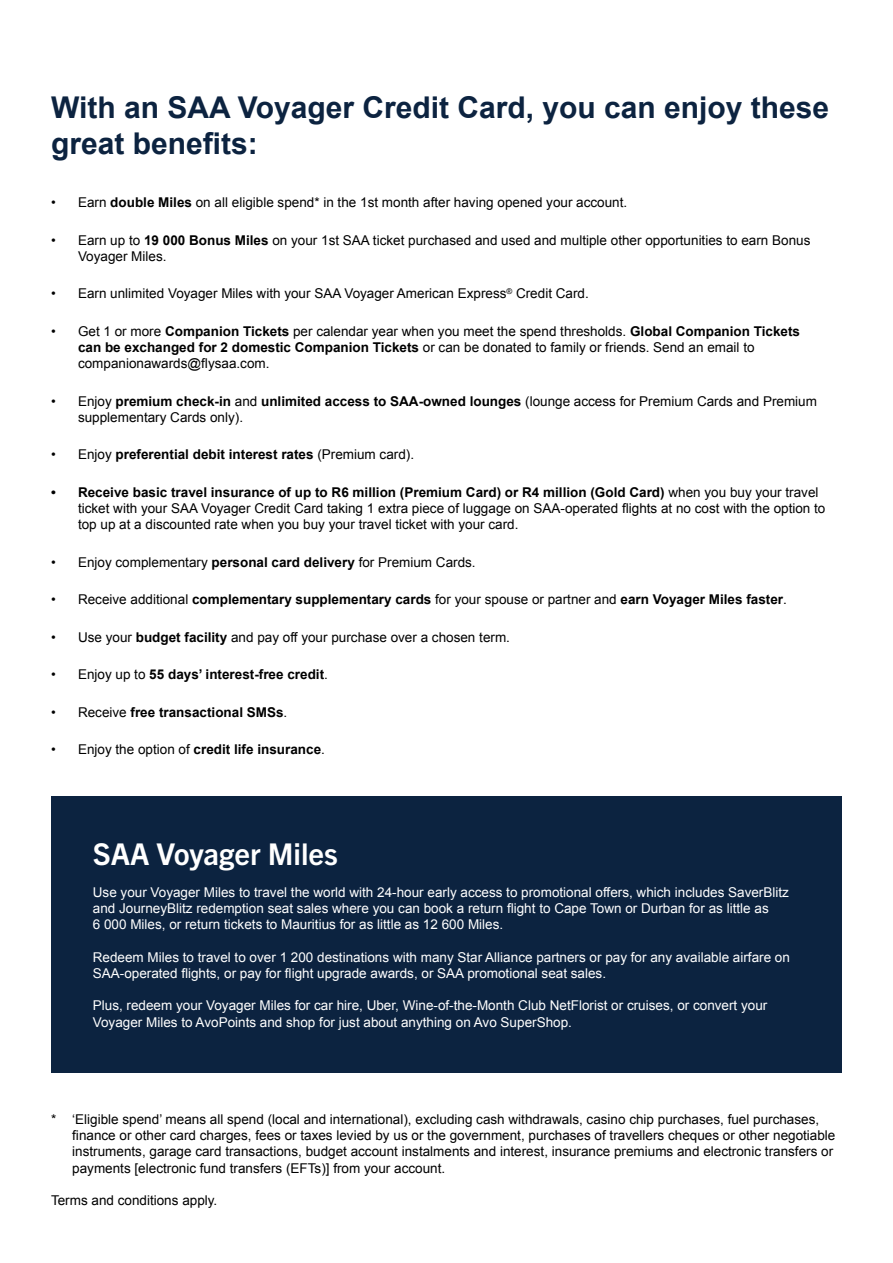
<style>
.page{position:relative;width:893px;height:1263px;background:#fff}
.page>*{position:absolute;margin:0;border:0;box-sizing:border-box;transform-origin:0 0}
.t1{font:700 30px/36px "Arial";color:#0c2340}
.t2{font:700 30px "Trade Gothic Next LT Pro";color:#fff}
.t3{font:13.5px/16.2px "Arial";color:#000}
.t4{font:13.5px/16.2px "Arial";color:#fff}
.t5{font:700 13.5px "Arial";color:#000}
.s1{font-weight:700}
.s2{font-weight:400}
</style>
<div class="page">
<div style="left:51px;top:796px;width:791px;height:276px;background:#0c2340"></div>
<h1 class="t1" style="left:51px;top:90px;width:780px">With an SAA Voyager Credit Card, you can enjoy these great benefits:</h1>
<p class="t3" style="left:51px;top:194px;width:578px">• Earn <span class="s1">double Miles</span> on all eligible spend* in the 1st month after having opened your account.</p>
<p class="t3" style="left:78px;top:232px;width:734px;text-indent:-27px">• Earn up to <span class="s1">19 000 Bonus Miles</span> on your 1st SAA ticket purchased and used and multiple other opportunities to earn Bonus<br>Voyager Miles.</p>
<p class="t3" style="left:51px;top:286px;width:539px">• Earn unlimited Voyager Miles with your SAA Voyager American Express<sup>®</sup> Credit Card.</p>
<p class="t3" style="left:78px;top:323px;width:724px;text-indent:-27px">• Get 1 or more <span class="s1">Companion Tickets</span> per calendar year when you meet the spend thresholds. <span class="s1">Global Companion Tickets can be exchanged for 2 domestic Companion Tickets</span> or can be donated to family or friends. Send an email to companionawards@flysaa.com.</p>
<p class="t3" style="left:78px;top:393px;width:740px;text-indent:-27px">• Enjoy <span class="s1">premium check-in</span> and <span class="s1">unlimited access to SAA-owned lounges</span> (lounge access for Premium Cards and Premium supplementary Cards only).</p>
<p class="t5" style="left:51px;top:446px;width:365px"><span class="s2">• Enjoy</span> preferential debit interest rates <span class="s2">(Premium card).</span></p>
<p class="t3" style="left:78px;top:484px;width:749px;text-indent:-27px"><span class="s1">• Receive basic travel insurance of up to R6 million (Premium Card) or R4 million (Gold Card)</span> when you buy your travel ticket with your SAA Voyager Credit Card taking 1 extra piece of luggage on SAA-operated flights at no cost with the option to top up at a discounted rate when you buy your travel ticket with your card.</p>
<p class="t3" style="left:51px;top:554px;width:426px">• Enjoy complementary <span class="s1">personal card delivery</span> for Premium Cards.</p>
<p class="t5" style="left:51px;top:590px;width:737px"><span class="s2">• Receive additional</span> complementary supplementary cards <span class="s2">for your spouse or partner and</span> earn Voyager Miles faster<span class="s2">.</span></p>
<p class="t3" style="left:51px;top:629px;width:460px">• Use your <span class="s1">budget facility</span> and pay off your purchase over a chosen term.</p>
<p class="t5" style="left:51px;top:665px;width:278px"><span class="s2">• Enjoy up to</span> 55 days’ interest-free credit<span class="s2">.</span></p>
<p class="t5" style="left:51px;top:703px;width:238px"><span class="s2">• Receive</span> free transactional SMSs<span class="s2">.</span></p>
<p class="t5" style="left:51px;top:740px;width:275px"><span class="s2">• Enjoy the option of</span> credit life insurance<span class="s2">.</span></p>
<h1 class="t2" style="left:93px;top:833px;width:246px">SAA Voyager Miles</h1>
<p class="t4" style="left:93px;top:884px;width:698px">Use your Voyager Miles to travel the world with 24-hour early access to promotional offers, which includes SaverBlitz and JourneyBlitz redemption seat sales where you can book a return flight to Cape Town or Durban for as little as<br>6 000 Miles, or return tickets to Mauritius for as little as 12 600 Miles.</p>
<p class="t4" style="left:93px;top:949px;width:699px">Redeem Miles to travel to over 1 200 destinations with many Star Alliance partners or pay for any available airfare on<br>SAA-operated flights, or pay for flight upgrade awards, or SAA promotional seat sales.</p>
<p class="t4" style="left:93px;top:998px;width:676px">Plus, redeem your Voyager Miles for car hire, Uber, Wine-of-the-Month Club NetFlorist or cruises, or convert your<br>Voyager Miles to AvoPoints and shop for just about anything on Avo SuperShop.</p>
<p class="t3" style="left:72px;top:1111px;width:765px;text-indent:-21px">* ‘Eligible spend’ means all spend (local and international), excluding cash withdrawals, casino chip purchases, fuel purchases, finance or other card charges, fees or taxes levied by us or the government, purchases of travellers cheques or other negotiable instruments, garage card transactions, budget account instalments and interest, insurance premiums and electronic transfers or payments [electronic fund transfers (EFTs)] from your account.</p>
<p class="t3" style="left:51px;top:1192px;width:168px">Terms and conditions apply.</p>
</div>
